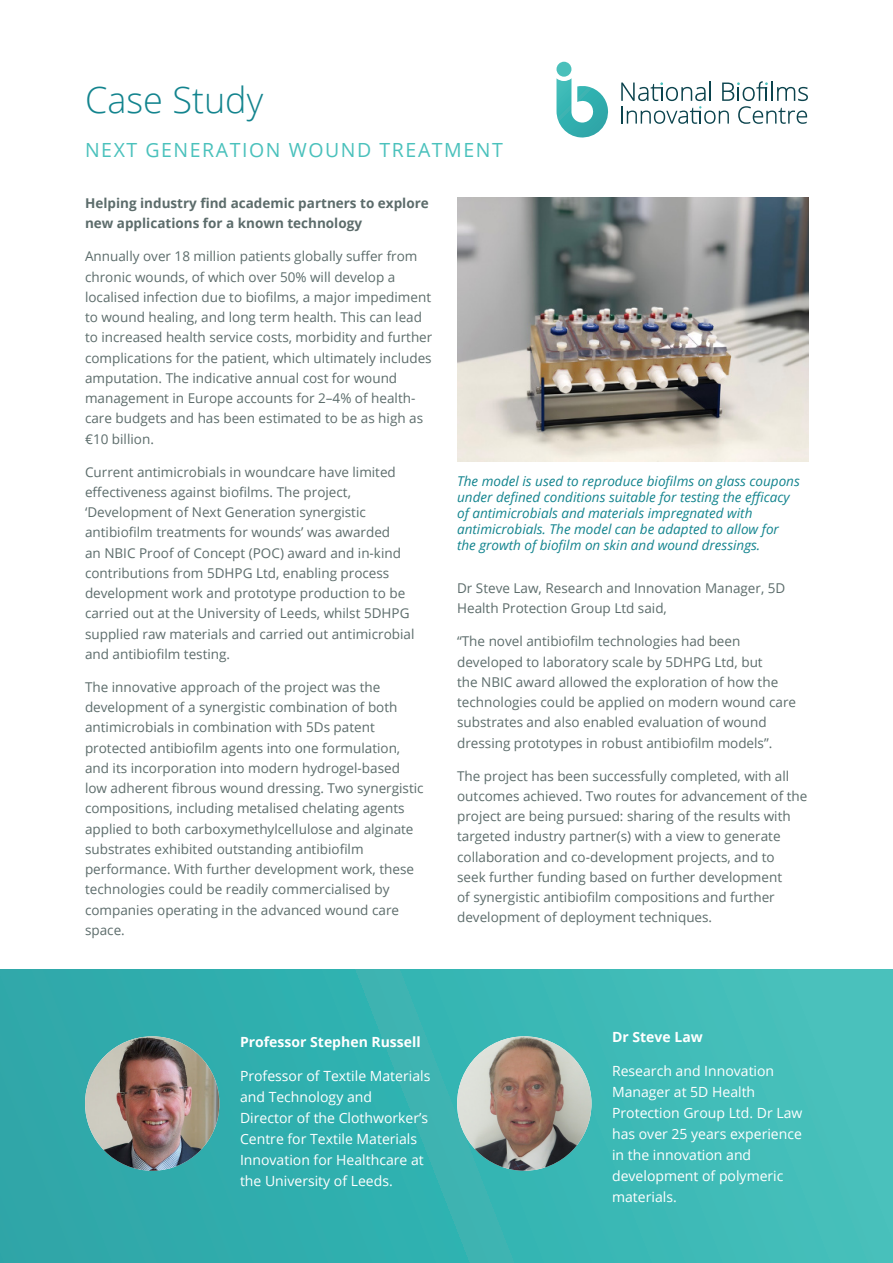
<style>
.page{position:relative;width:893px;height:1263px;background:#fff}
.page>*{position:absolute;margin:0;border:0;box-sizing:border-box;transform-origin:0 0}
.t1{font:300 36px "Open Sans";color:#13848e}
.t2{font:19.5px "Open Sans";letter-spacing:.08em;color:#4ac1bc}
.t3{font:13.95px/21px "Open Sans";color:#fff}
.t4{font:700 13.95px "Open Sans";color:#fff}
.t5{font:13.5px/20.2px "Open Sans";color:#5c6c6b}
.t6{font:italic 13.5px/16.2px "Open Sans";color:#13848e}
.t7{font:700 13.5px/20.2px "Open Sans";color:#5c6c6b}
</style>
<div class="page">
<div style="left:0;top:969px;width:893px;height:294px;background:linear-gradient(to right,#2aa6a8,#46c2bc)"></div>
<img style="left:85px;top:1036px;width:134px;height:135px;border-radius:67px">
<svg style="left:556px;top:78px;width:52px;height:60px"></svg>
<div style="left:556px;top:62px;width:15px;height:15px;background:#4ac0bb;border-radius:50%"></div>
<svg style="left:621px;top:81px;width:187px;height:43px"></svg>
<img style="left:457px;top:198px;width:351px;height:264px">
<img style="left:457px;top:1036px;width:134px;height:135px;border-radius:67px">
<p class="t1" style="left:85px;top:75px;width:180px">Case Study</p>
<p class="t2" style="left:85px;top:136px;width:419px">NEXT GENERATION WOUND TREATMENT</p>
<p class="t7" style="left:85px;top:193px;width:345px">Helping industry find academic partners to explore new applications for a known technology</p>
<p class="t5" style="left:85px;top:246px;width:349px">Annually over 18 million patients globally suffer from chronic wounds, of which over 50% will develop a localised infection due to biofilms, a major impediment to wound healing, and long term health. This can lead to increased health service costs, morbidity and further complications for the patient, which ultimately includes amputation. The indicative annual cost for wound management in Europe accounts for 2–4% of health&shy;care budgets and has been estimated to be as high as €10 billion.</p>
<p class="t5" style="left:85px;top:461px;width:331px">Current antimicrobials in woundcare have limited effectiveness against biofilms. The project, ‘Development of Next Generation synergistic antibiofilm treatments for wounds’ was awarded<br>an NBIC Proof of Concept (POC) award and in-kind contributions from 5DHPG Ltd, enabling process development work and prototype production to be carried out at the University of Leeds, whilst 5DHPG supplied raw materials and carried out antimicrobial and antibiofilm testing.</p>
<p class="t5" style="left:85px;top:676px;width:340px">The innovative approach of the project was the development of a synergistic combination of both antimicrobials in combination with 5Ds patent protected antibiofilm agents into one formulation, and its incorporation into modern hydrogel-based low adherent fibrous wound dressing. Two synergistic compositions, including metalised chelating agents applied to both carboxymethylcellulose and alginate substrates exhibited outstanding antibiofilm performance. With further development work, these technologies could be readily commercialised by companies operating in the advanced wound care space.</p>
<p class="t6" style="left:457px;top:472px;width:344px">The model is used to reproduce biofilms on glass coupons under defined conditions suitable for testing the efficacy of antimicrobials and materials impregnated with antimicrobials. The model can be adapted to allow for the growth of biofilm on skin and wound dressings.</p>
<p class="t5" style="left:457px;top:578px;width:330px">Dr Steve Law, Research and Innovation Manager, 5D<br>Health Protection Group Ltd said,</p>
<p class="t5" style="left:457px;top:631px;width:340px">“The novel antibiofilm technologies had been developed to laboratory scale by 5DHPG Ltd, but<br>the NBIC award allowed the exploration of how the technologies could be applied on modern wound care substrates and also enabled evaluation of wound dressing prototypes in robust antibiofilm models”.</p>
<p class="t5" style="left:457px;top:765px;width:352px">The project has been successfully completed, with all outcomes achieved. Two routes for advancement of the project are being pursued: sharing of the results with targeted industry partner(s) with a view to generate collaboration and co-development projects, and to<br>seek further funding based on further development<br>of synergistic antibiofilm compositions and further development of deployment techniques.</p>
<p class="t4" style="left:240px;top:1032px;width:182px">Professor Stephen Russell</p>
<p class="t3" style="left:240px;top:1065px;width:192px">Professor of Textile Materials and Technology and<br>Director of the Clothworker’s<br>Centre for Textile Materials<br>Innovation for Healthcare at the University of Leeds.</p>
<p class="t4" style="left:612px;top:1026px;width:92px">Dr Steve Law</p>
<p class="t3" style="left:612px;top:1060px;width:192px">Research and Innovation<br>Manager at 5D Health<br>Protection Group Ltd. Dr Law has over 25 years experience in the innovation and development of polymeric materials.</p>
</div>
